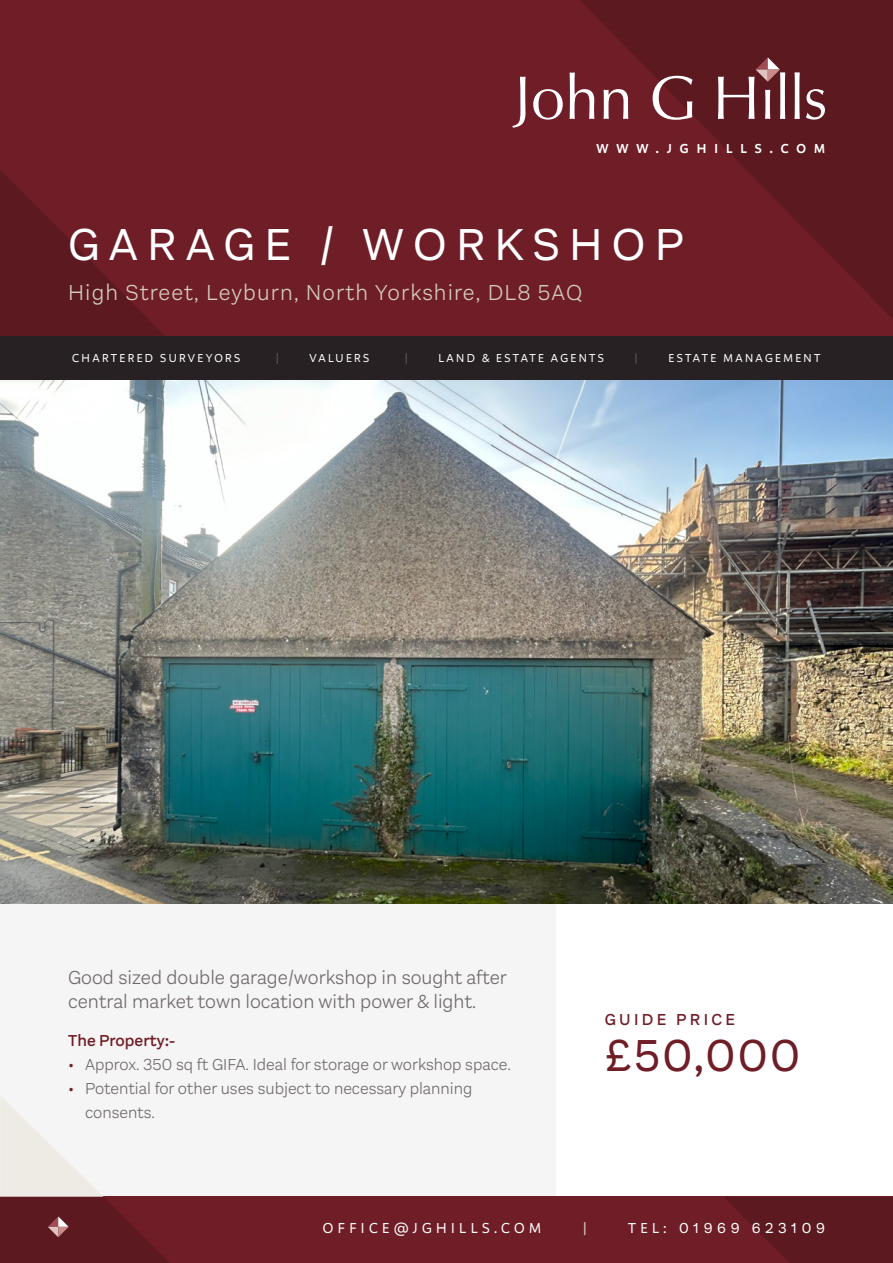
<style>
.page{position:relative;width:893px;height:1263px;background:#fff}
.page>*{position:absolute;margin:0;border:0;box-sizing:border-box;transform-origin:0 0}
.t1{font:46.5px "Aestetico";letter-spacing:.2em;color:#fff}
.t2{font:46.5px "Aestetico";color:#6f1d26}
.t3{font:300 22.5px "Aestetico";letter-spacing:.05em;color:#d3cdbe}
.t4{font:300 19.5px/24px "Aestetico";color:#6e686b}
.t5{font:300 16.5px/24px "Aestetico";color:#6e686b}
.t6{font:500 16.5px "Aestetico";color:#6f1d26}
.t7{font:500 16.5px "Aestetico";letter-spacing:.2em;color:#6f1d26}
.t8{font:15px "Aestetico Formal";letter-spacing:.3em;color:#fff}
.t9{font:15px "Aestetico";letter-spacing:.3em;color:#fff}
.t10{font:15px "Aestetico Formal";color:#d3cdbe}
.t11{font:600 13.5px "Aestetico Formal";letter-spacing:.6em;color:#fff}
.t12{font:12px "Aestetico Formal";letter-spacing:.2em;color:#fff}
.t13{font:100 12px "Aestetico Formal";color:#d3cdbe}
.s1{color:#6f1d26}
.s2{font-family:"Aestetico Formal"}
</style>
<div class="page">
<div style="left:0;top:904px;width:555px;height:293px;background:#f6f5f6"></div>
<div style="left:0;top:0;width:893px;height:381px;background:#6f1d26"></div>
<svg style="left:0;top:170px;width:164px;height:166px"></svg>
<svg style="left:581px;top:0;width:312px;height:319px"></svg>
<div style="left:0;top:1197px;width:893px;height:66px;background:#6f1d26"></div>
<svg style="left:724px;top:1197px;width:169px;height:66px"></svg>
<div style="left:0;top:336px;width:892px;height:45px;background:#282123"></div>
<svg style="left:512px;top:77px;width:13px;height:51px"></svg>
<svg style="left:533px;top:89px;width:30px;height:31px"></svg>
<svg style="left:570px;top:72px;width:24px;height:47px"></svg>
<svg style="left:604px;top:89px;width:24px;height:30px"></svg>
<svg style="left:653px;top:76px;width:39px;height:44px"></svg>
<svg style="left:794px;top:72px;width:6px;height:47px"></svg>
<svg style="left:806px;top:89px;width:19px;height:31px"></svg>
<svg style="left:718px;top:57px;width:67px;height:62px;background:#855157"></svg>
<svg style="left:0;top:1096px;width:170px;height:167px"></svg>
<img style="left:0;top:381px;width:893px;height:523px">
<p class="t11" style="left:596px;top:140px;width:230px">WWW.JGHILLS.COM</p>
<h1 class="t1" style="left:68px;top:218px;width:617px">GARAGE / WORKSHOP</h1>
<h2 class="t3" style="left:68px;top:280px;width:516px">High Street, Leyburn, North Yorkshire, DL8 5AQ</h2>
<p class="t12" style="left:72px;top:351px;width:170px">CHARTERED SURVEYORS</p>
<p class="t13" style="left:276px;top:352px;width:4px">|</p>
<p class="t12" style="left:309px;top:351px;width:61px">VALUERS</p>
<p class="t13" style="left:405px;top:352px;width:4px">|</p>
<p class="t12" style="left:439px;top:351px;width:167px">LAND &amp; ESTATE AGENTS</p>
<p class="t13" style="left:635px;top:352px;width:4px">|</p>
<p class="t12" style="left:668px;top:351px;width:153px">ESTATE MANAGEMENT</p>
<p class="t4" style="left:68px;top:966px;width:440px">Good sized double garage/workshop in sought after central market town location with power &amp; light.</p>
<p class="t6" style="left:68px;top:1031px;width:109px">The Property:-</p>
<p class="t5" style="left:68px;top:1052px;width:444px"><span class="s1">•</span> Approx. 350 sq ft GIFA. Ideal for storage or workshop space.</p>
<p class="t5" style="left:85px;top:1076px;width:389px;text-indent:-17px"><span class="s1">•</span> Potential for other uses subject to necessary planning consents.</p>
<p class="t7" style="left:605px;top:1010px;width:132px">GUIDE PRICE</p>
<h1 class="t2" style="left:605px;top:1028px;width:197px">£50,000</h1>
<p class="t8" style="left:323px;top:1219px;width:220px">OFFICE@JGHILLS.COM</p>
<p class="t10" style="left:583px;top:1219px;width:5px">|</p>
<p class="t9" style="left:628px;top:1219px;width:198px"><span class="s2">TEL:</span> 01969 623109</p>
</div>
